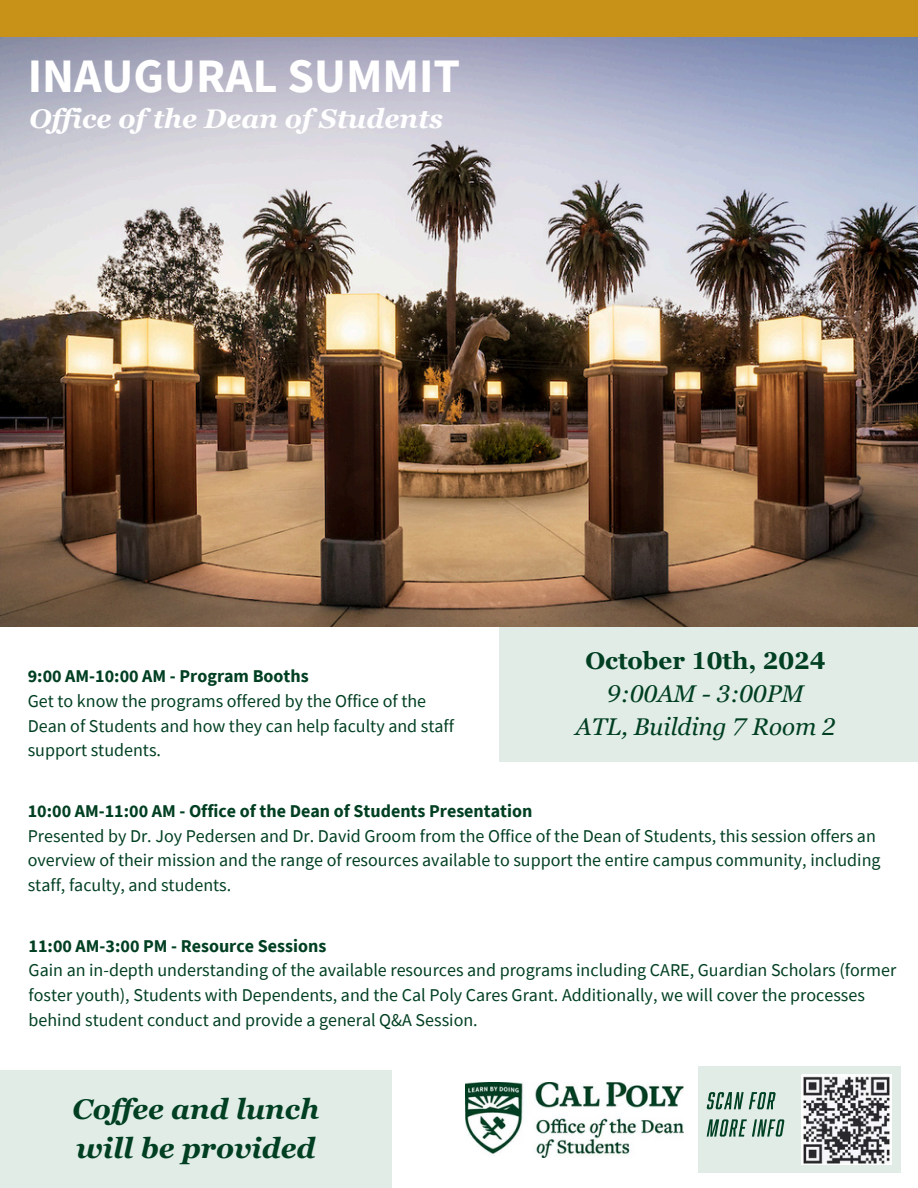
<style>
.page{position:relative;width:918px;height:1188px;background:#fff}
.page>*{position:absolute;margin:0;border:0;box-sizing:border-box;transform-origin:0 0}
.t1{font:700 48px "Source Sans Pro";color:#fff}
.t2{font:italic 700 28.5px/39.3px "Georgia Pro";color:#003f22}
.t3{font:italic 700 27px "Georgia Pro";color:#fff}
.t4{font:italic 24.15px/33.3px "Georgia Pro";color:#003f22;text-align:center}
.t5{font:18px/24.8px "Source Sans Pro";color:#003f22}
.t6{font:700 18px "Source Sans Pro";color:#003f22}
.s1{font-weight:700;font-style:normal}
</style>
<div class="page">
<div style="left:0;top:0;width:918px;height:37px;background:#c89117"></div>
<img style="left:465px;top:1082px;width:218px;height:75px">
<div style="left:698px;top:1067px;width:202px;height:105px;background:#e1ece7"></div>
<svg style="left:707px;top:1092px;width:69px;height:17px"></svg>
<svg style="left:707px;top:1119px;width:77px;height:18px"></svg>
<img style="left:801px;top:1074px;width:90px;height:91px">
<img style="left:0;top:37px;width:918px;height:590px">
<div style="left:499px;top:627px;width:419px;height:134px;background:#e1ece7"></div>
<div style="left:0;top:1070px;width:392px;height:118px;background:#e1ece7"></div>
<p class="t1" style="left:28px;top:45px;width:434px">INAUGURAL SUMMIT</p>
<p class="t3" style="left:29px;top:104px;width:415px">Of ice of the Dean of Students</p>
<p class="t6" style="left:28px;top:664px;width:282px">9:00 AM-10:00 AM - Program Booths</p>
<h2 class="t5" style="left:28px;top:688px;width:428px">Get to know the programs offered by the Office of the<br>Dean of Students and how they can help faculty and staff support students.</h2>
<p class="t4" style="left:576px;top:643px;width:262px"><span class="s1">October 10th, 2024<br></span>9:00AM - 3:00PM<br>ATL, Building 7 Room 2</p>
<p class="t6" style="left:28px;top:799px;width:506px">10:00 AM-11:00 AM - Office of the Dean of Students Presentation</p>
<p class="t5" style="left:28px;top:823px;width:854px">Presented by Dr. Joy Pedersen and Dr. David Groom from the Office of the Dean of Students, this session offers an overview of their mission and the range of resources available to support the entire campus community, including staff, faculty, and students.</p>
<p class="t6" style="left:29px;top:934px;width:299px">11:00 AM-3:00 PM - Resource Sessions</p>
<h3 class="t5" style="left:29px;top:958px;width:869px">Gain an in-depth understanding of the available resources and programs including CARE, Guardian Scholars (former foster youth), Students with Dependents, and the Cal Poly Cares Grant. Additionally, we will cover the processes behind student conduct and provide a general Q&amp;A Session.</h3>
<p class="t2" style="left:72px;top:1089px;width:248px">Cof ee and lunch will be provided</p>
</div>
